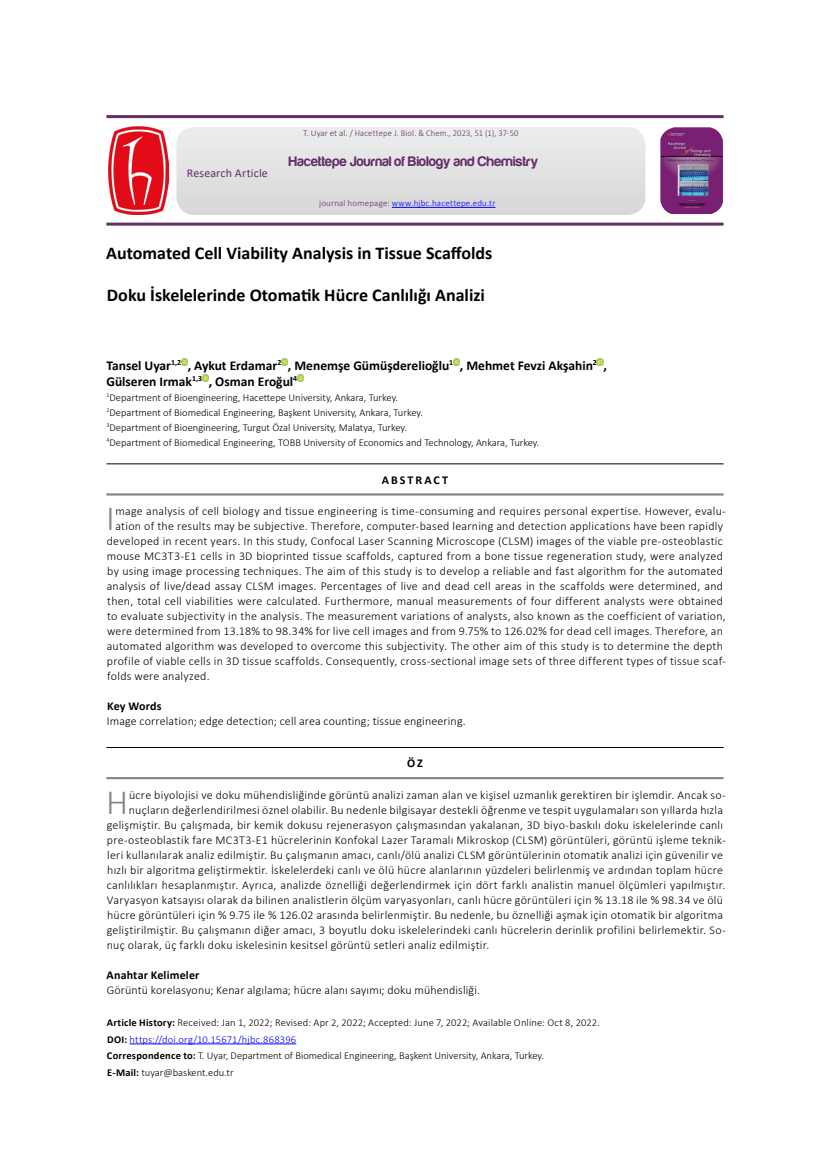
<style>
.page{position:relative;width:830px;height:1170px;background:#fff}
.page>*{position:absolute;margin:0;border:0;box-sizing:border-box;transform-origin:0 0}
.t1{font:300 35.7px "Calibri";color:#878787}
.t2{font:700 18px "Calibri";color:#000}
.t3{font:14.25px "Harabara";letter-spacing:.015em;color:#642e68}
.t4{font:700 13.5px/16.2px "Calibri";color:#000}
.t5{font:300 12px "Calibri";letter-spacing:.02em;color:#000}
.t6{font:700 12px "Calibri";letter-spacing:.015em;color:#000}
.t7{font:12px "Calibri";letter-spacing:.015em;color:#642e68}
.t8{font:700 12px "Calibri";letter-spacing:.17em;color:#000}
.t9{font:300 10.5px/15px "Calibri";color:#000}
.t10{font:300 9px "Calibri";letter-spacing:.02em;color:#642e68}
.t11{font:300 9px "Calibri";letter-spacing:.02em;color:#00f}
.s1{color:#642e68}
.s2{font-weight:700}
.s3{color:#00f}
</style>
<div class="page">
<svg style="left:181px;top:358px;width:6px;height:7px"></svg>
<svg style="left:281px;top:358px;width:7px;height:7px"></svg>
<svg style="left:453px;top:358px;width:6px;height:7px"></svg>
<svg style="left:596px;top:358px;width:7px;height:7px"></svg>
<svg style="left:202px;top:374px;width:7px;height:7px"></svg>
<svg style="left:297px;top:374px;width:7px;height:7px"></svg>
<hr style="left:106px;top:747px;width:617px;height:1px;background:#000">
<hr style="left:106px;top:777px;width:617px;height:2px;background:#878787">
<hr style="left:106px;top:463px;width:617px;height:1px;background:#000">
<hr style="left:106px;top:493px;width:617px;height:2px;background:#878787">
<hr style="left:129px;top:1043px;width:167px;height:1px;background:#00f">
<img style="left:108px;top:127px;width:60px;height:88px">
<img style="left:660px;top:127px;width:62px;height:87px">
<hr style="left:106px;top:115px;width:617px;height:3px;background:#642e68">
<hr style="left:106px;top:222px;width:617px;height:3px;background:#642e68">
<hr style="left:391px;top:207px;width:104px;height:1px;background:#00f">
<p class="t7" style="left:187px;top:165px;width:83px">Research Article</p>
<p class="t10" style="left:303px;top:127px;width:217px">T. Uyar et al. / Hacettepe J. Biol. &amp; Chem., 2023, 51 (1), 37-50</p>
<p class="t3" style="left:289px;top:154px;width:251px">Hacettepe Journal of Biology and Chemistry</p>
<p class="t11" style="left:319px;top:198px;width:178px"><span class="s1">journal homepage:</span> www.hjbc.hacettepe.edu.tr</p>
<h2 class="t2" style="left:106px;top:240px;width:387px">Automated Cell Viability Analysis in Tissue Scaffolds</h2>
<h2 class="t2" style="left:107px;top:282px;width:379px">Doku İskelelerinde Otomatik Hücre Canlılığı Analizi</h2>
<p class="t4" style="left:106px;top:357px;width:502px">Tansel Uyar<sup>1,2</sup> , Aykut Erdamar<sup>2</sup> , Menemşe Gümüşderelioğlu<sup>1</sup> , Mehmet Fevzi Akşahin<sup>2</sup> ,<br>Gülseren Irmak<sup>1,3</sup> , Osman Eroğul<sup>4</sup></p>
<p class="t9" style="left:106px;top:389px;width:434px"><sup>1</sup>Department of Bioengineering, Hacettepe University, Ankara, Turkey.<br><sup>2</sup>Department of Biomedical Engineering, Başkent University, Ankara, Turkey.<br><sup>3</sup>Department of Bioengineering, Turgut Özal University, Malatya, Turkey.<br><sup>4</sup>Department of Biomedical Engineering, TOBB University of Economics and Technology, Ankara, Turkey.</p>
<p class="t8" style="left:381px;top:471px;width:68px">ABSTRACT</p>
<h1 class="t1" style="left:106px;top:496px;width:10px">I</h1>
<p class="t5" style="left:115px;top:503px;width:611px">mage analysis of cell biology and tissue engineering is time-consuming and requires personal expertise. However, evalu-</p>
<p class="t5" style="left:115px;top:518px;width:608px">ation of the results may be subjective. Therefore, computer-based learning and detection applications have been rapidly</p>
<p class="t5" style="left:107px;top:533px;width:617px">developed in recent years. In this study, Confocal Laser Scanning Microscope (CLSM) images of the viable pre-osteoblastic</p>
<p class="t5" style="left:107px;top:548px;width:617px">mouse MC3T3-E1 cells in 3D bioprinted tissue scaffolds, captured from a bone tissue regeneration study, were analyzed</p>
<p class="t5" style="left:107px;top:563px;width:617px">by using image processing techniques. The aim of this study is to develop a reliable and fast algorithm for the automated</p>
<p class="t5" style="left:107px;top:578px;width:617px">analysis of live/dead assay CLSM images. Percentages of live and dead cell areas in the scaffolds were determined, and</p>
<p class="t5" style="left:107px;top:593px;width:617px">then, total cell viabilities were calculated. Furthermore, manual measurements of four different analysts were obtained</p>
<p class="t5" style="left:107px;top:608px;width:620px">to evaluate subjectivity in the analysis. The measurement variations of analysts, also known as the coefficient of variation,</p>
<p class="t5" style="left:107px;top:623px;width:617px">were determined from 13.18% to 98.34% for live cell images and from 9.75% to 126.02% for dead cell images. Therefore, an</p>
<p class="t5" style="left:107px;top:638px;width:617px">automated algorithm was developed to overcome this subjectivity. The other aim of this study is to determine the depth</p>
<p class="t5" style="left:107px;top:653px;width:620px">profile of viable cells in 3D tissue scaffolds. Consequently, cross-sectional image sets of three different types of tissue scaf-</p>
<p class="t5" style="left:107px;top:668px;width:104px">folds were analyzed.</p>
<p class="t6" style="left:107px;top:697px;width:56px">Key Words</p>
<p class="t5" style="left:107px;top:713px;width:360px">Image correlation; edge detection; cell area counting; tissue engineering.</p>
<p class="t6" style="left:407px;top:754px;width:17px">ÖZ</p>
<h1 class="t1" style="left:106px;top:779px;width:24px">H</h1>
<p class="t5" style="left:129px;top:787px;width:598px">ücre biyolojisi ve doku mühendisliğinde görüntü analizi zaman alan ve kişisel uzmanlık gerektiren bir işlemdir. Ancak so-</p>
<p class="t5" style="left:129px;top:802px;width:595px">nuçların değerlendirilmesi öznel olabilir. Bu nedenle bilgisayar destekli öğrenme ve tespit uygulamaları son yıllarda hızla</p>
<p class="t5" style="left:107px;top:817px;width:617px">gelişmiştir. Bu çalışmada, bir kemik dokusu rejenerasyon çalışmasından yakalanan, 3D biyo-baskılı doku iskelelerinde canlı</p>
<p class="t5" style="left:107px;top:832px;width:620px">pre-osteoblastik fare MC3T3-E1 hücrelerinin Konfokal Lazer Taramalı Mikroskop (CLSM) görüntüleri, görüntü işleme teknik-</p>
<p class="t5" style="left:107px;top:847px;width:617px">leri kullanılarak analiz edilmiştir. Bu çalışmanın amacı, canlı/ölü analizi CLSM görüntülerinin otomatik analizi için güvenilir ve</p>
<p class="t5" style="left:107px;top:862px;width:617px">hızlı bir algoritma geliştirmektir. İskelelerdeki canlı ve ölü hücre alanlarının yüzdeleri belirlenmiş ve ardından toplam hücre</p>
<p class="t5" style="left:107px;top:877px;width:619px">canlılıkları hesaplanmıştır. Ayrıca, analizde öznelliği değerlendirmek için dört farklı analistin manuel ölçümleri yapılmıştır.</p>
<p class="t5" style="left:107px;top:892px;width:617px">Varyasyon katsayısı olarak da bilinen analistlerin ölçüm varyasyonları, canlı hücre görüntüleri için % 13.18 ile % 98.34 ve ölü</p>
<p class="t5" style="left:107px;top:907px;width:617px">hücre görüntüleri için % 9.75 ile % 126.02 arasında belirlenmiştir. Bu nedenle, bu öznelliği aşmak için otomatik bir algoritma</p>
<p class="t5" style="left:107px;top:922px;width:620px">geliştirilmiştir. Bu çalışmanın diğer amacı, 3 boyutlu doku iskelelerindeki canlı hücrelerin derinlik profilini belirlemektir. So-</p>
<p class="t5" style="left:107px;top:937px;width:384px">nuç olarak, üç farklı doku iskelesinin kesitsel görüntü setleri analiz edilmiştir.</p>
<p class="t6" style="left:107px;top:966px;width:94px">Anahtar Kelimeler</p>
<p class="t5" style="left:107px;top:982px;width:374px">Görüntü korelasyonu; Kenar algılama; hücre alanı sayımı; doku mühendisliği.</p>
<p class="t9" style="left:107px;top:1014px;width:494px;line-height:16.5px"><span class="s2">Article History:</span> Received: Jan 1, 2022; Revised: Apr 2, 2022; Accepted: June 7, 2022; Available Online: Oct 8, 2022.<br><span class="s2">DOI:</span> <span class="s3">https://doi.org/10.15671/hjbc.868396<br></span><span class="s2">Correspondence to:</span> T. Uyar, Department of Biomedical Engineering, Başkent University, Ankara, Turkey.<br><span class="s2">E-Mail:</span> tuyar@baskent.edu.tr</p>
</div>
